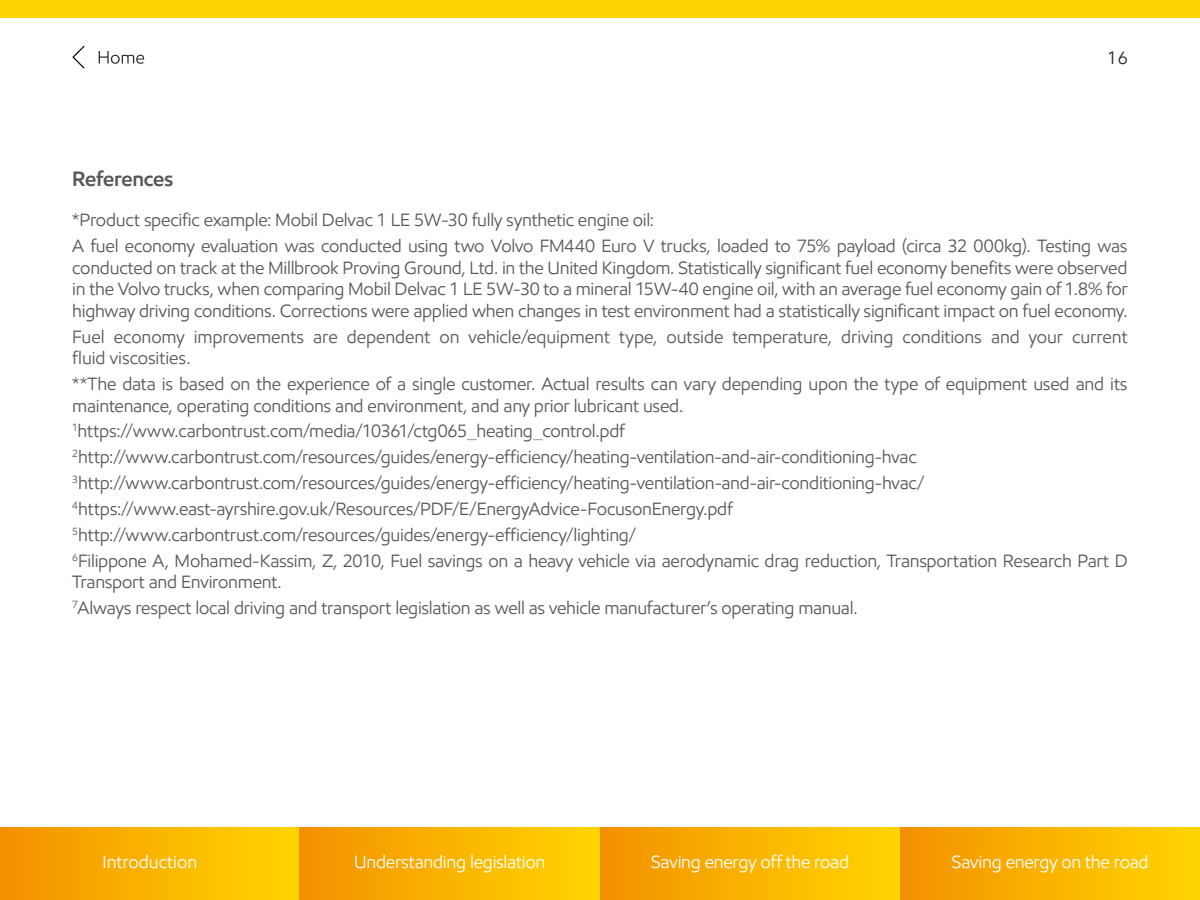
<style>
.page{position:relative;width:1200px;height:900px;background:#fff}
.page>*{position:absolute;margin:0;border:0;box-sizing:border-box;transform-origin:0 0}
.t1{font:600 21px "E Mprint";letter-spacing:-.01em;color:#575756}
.t2{font:18px/25.8px "E Mprint";letter-spacing:-.015em;color:#575756}
.t3{font:18px "E Mprint";letter-spacing:-.015em;color:#fff}
.t4{font:18px "E Mprint";color:#000}
</style>
<div class="page">
<div style="left:0;top:0;width:1200px;height:17px;background:#ffd500"></div>
<svg style="left:99px;top:51px;width:45px;height:13px"></svg>
<svg style="left:72px;top:45px;width:13px;height:24px"></svg>
<div style="left:0;top:828px;width:300px;height:72px;background:linear-gradient(to right,#f39100,#ffd500)"></div>
<div style="left:300px;top:828px;width:300px;height:72px;background:linear-gradient(to right,#f39100,#ffd500)"></div>
<div style="left:600px;top:828px;width:300px;height:72px;background:linear-gradient(to right,#f39100,#ffd500)"></div>
<div style="left:900px;top:828px;width:300px;height:72px;background:linear-gradient(to right,#f39100,#ffd500)"></div>
<p class="t1" style="left:72px;top:166px;width:103px">References</p>
<p class="t4" style="left:1108px;top:47px;width:22px">16</p>
<p class="t2" style="left:72px;top:207px;width:1057px">*Product specific example: Mobil Delvac 1 LE 5W-30 fully synthetic engine oil:<br>A fuel economy evaluation was conducted using two Volvo FM440 Euro V trucks, loaded to 75% payload (circa 32 000kg). Testing was</p>
<p class="t2" style="left:72px;top:256px;width:1057px;line-height:21.6px;text-align:justify">conducted on track at the Millbrook Proving Ground, Ltd. in the United Kingdom. Statistically significant fuel economy benefits were observed in the Volvo trucks, when comparing Mobil Delvac 1 LE 5W-30 to a mineral 15W-40 engine oil, with an average fuel economy gain of 1.8% for highway driving conditions. Corrections were applied when changes in test environment had a statistically significant impact on fuel economy.</p>
<p class="t2" style="left:72px;top:325px;width:1057px;line-height:21.6px">Fuel economy improvements are dependent on vehicle/equipment type, outside temperature, driving conditions and your current fluid viscosities.</p>
<p class="t2" style="left:72px;top:373px;width:1057px;line-height:21.6px">**The data is based on the experience of a single customer. Actual results can vary depending upon the type of equipment used and its maintenance, operating conditions and environment, and any prior lubricant used.</p>
<p class="t2" style="left:72px;top:418px;width:1057px"><sup>1</sup>https://www.carbontrust.com/media/10361/ctg065_heating_control.pdf <sup>2</sup>http://www.carbontrust.com/resources/guides/energy-efficiency/heating-ventilation-and-air-conditioning-hvac <sup>3</sup>http://www.carbontrust.com/resources/guides/energy-efficiency/heating-ventilation-and-air-conditioning-hvac/ <sup>4</sup>https://www.east-ayrshire.gov.uk/Resources/PDF/E/EnergyAdvice-FocusonEnergy.pdf <sup>5</sup>http://www.carbontrust.com/resources/guides/energy-efficiency/lighting/<br><sup>6</sup>Filippone A, Mohamed-Kassim, Z, 2010, Fuel savings on a heavy vehicle via aerodynamic drag reduction, Transportation Research Part D</p>
<p class="t2" style="left:72px;top:569px;width:787px">Transport and Environment.<br><sup>7</sup>Always respect local driving and transport legislation as well as vehicle manufacturer’s operating manual.</p>
<p class="t3" style="left:102px;top:851px;width:96px">Introduction</p>
<p class="t3" style="left:354px;top:851px;width:193px">Understanding legislation</p>
<p class="t3" style="left:651px;top:851px;width:200px">Saving energy off the road</p>
<p class="t3" style="left:952px;top:851px;width:199px">Saving energy on the road</p>
</div>
